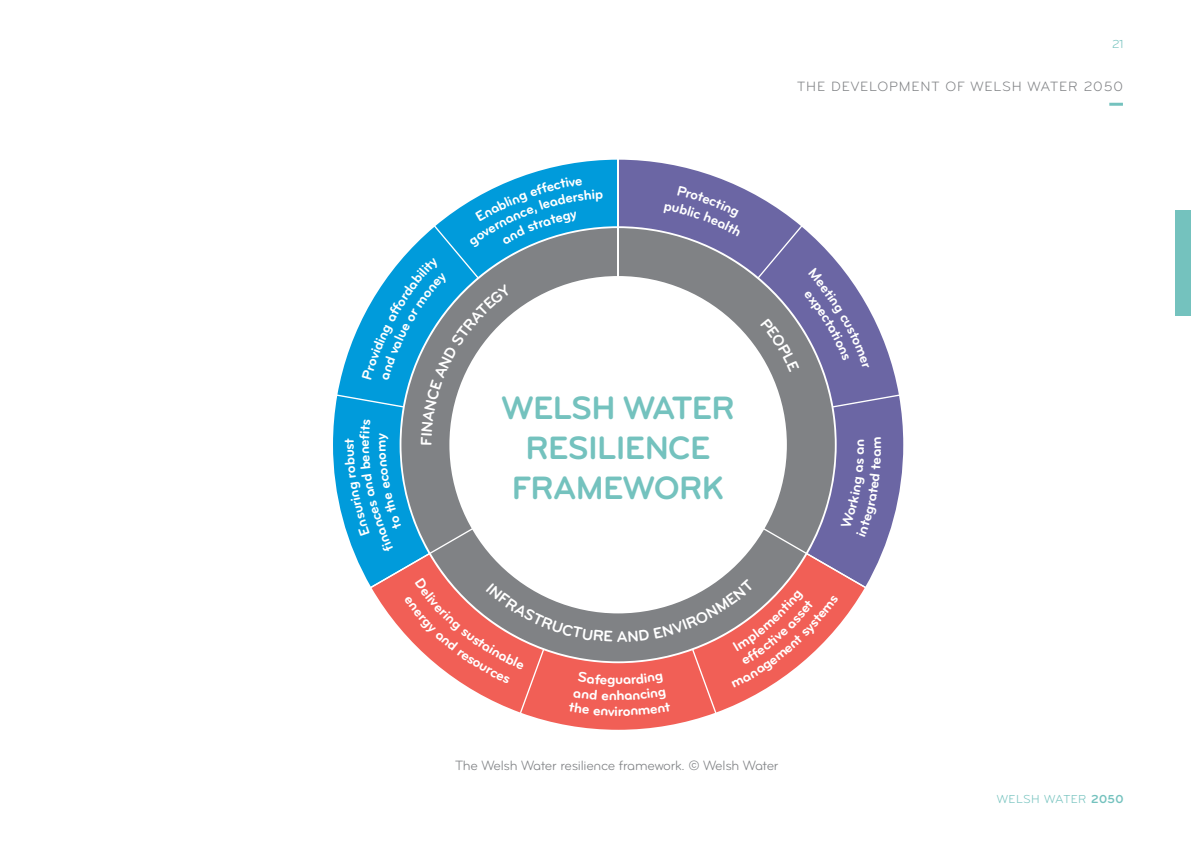
<style>
.page{position:relative;width:1191px;height:842px;background:#fff}
.page>*{position:absolute;margin:0;border:0;box-sizing:border-box;transform-origin:0 0}
.t1{font:33.6px/40px "Bryant Pro Bold Alternate";letter-spacing:-.02em;color:#74c2be;text-align:center}
.t2{font:14.6px "Bryant Pro Bold Alternate";color:#fff}
.t3{font:14px "Bryant Pro Regular Alternate";letter-spacing:-.02em;color:#808285}
.t4{font:14px "Bryant Pro Regular Alternate";letter-spacing:.06em;color:#808285}
.t5{font:12px "Bryant Pro Regular Alternate";letter-spacing:.04em;color:#74c2be}
.s1{font-family:"Bryant Pro Bold Alternate"}
</style>
<div class="page">
<hr style="left:1109px;top:103px;width:14px;height:3px;background:#74c2be">
<div style="left:1175px;top:210px;width:16px;height:106px;background:#74c2be"></div>
<svg style="left:333px;top:160px;width:571px;height:570px"></svg>
<p class="t5" style="left:1112px;top:38px;width:13px">21</p>
<p class="t4" style="left:797px;top:79px;width:327px">THE DEVELOPMENT OF WELSH WATER 2050</p>
<p class="t2" style="left:356px;top:447px;width:9px;rotate:-90deg">e</p>
<h1 class="t1" style="left:501px;top:389px;width:235px">WELSH WATER<br>RESILIENCE<br>FRAMEWORK</h1>
<p class="t2" style="left:608px;top:688px;width:10px">n</p>
<p class="t2" style="left:614px;top:703px;width:5px">i</p>
<p class="t3" style="left:455px;top:758px;width:325px">The Welsh Water resilience framework. © Welsh Water</p>
<p class="t5" style="left:996px;top:792px;width:128px">WELSH WATER <span class="s1">2050</span></p>
</div>
